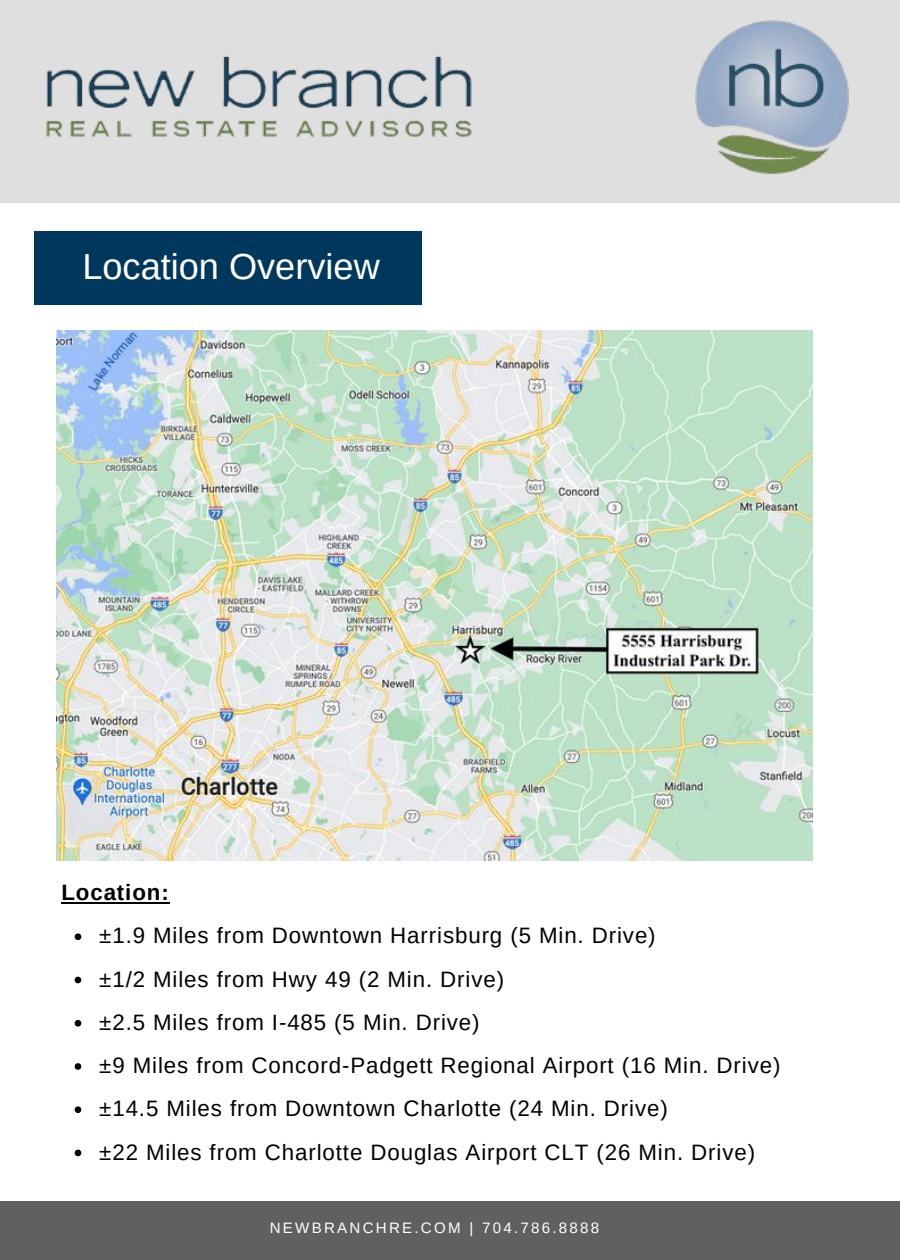
<style>
.page{position:relative;width:900px;height:1260px;background:#fff}
.page>*{position:absolute;margin:0;border:0;box-sizing:border-box;transform-origin:0 0}
.t1{font:36.25px "Arimo";color:#fff}
.t2{font:22.25px/43.2px "Arimo";letter-spacing:.04em;color:#000}
.t3{font:700 22.25px "Arimo";letter-spacing:.04em;color:#000}
.t4{font:15px "Arimo";letter-spacing:.15em;color:#fff}
</style>
<div class="page">
<div style="left:0;top:1201px;width:900px;height:59px;background:#606060"></div>
<svg style="left:0;top:0;width:900px;height:203px;background:#d1d4d5"></svg>
<div style="left:34px;top:231px;width:388px;height:73px;background:#00385d"></div>
<img style="left:57px;top:330px;width:755px;height:531px">
<svg style="left:75px;top:933px;width:6px;height:7px"></svg>
<svg style="left:75px;top:977px;width:6px;height:6px"></svg>
<svg style="left:75px;top:1020px;width:6px;height:7px"></svg>
<svg style="left:75px;top:1063px;width:6px;height:7px"></svg>
<svg style="left:75px;top:1106px;width:6px;height:7px"></svg>
<svg style="left:75px;top:1150px;width:6px;height:6px"></svg>
<hr style="left:61px;top:902px;width:109px;height:2px;background:#000">
<h1 class="t1" style="left:82px;top:246px;width:299px">Location Overview</h1>
<p class="t3" style="left:61px;top:880px;width:109px">Location:</p>
<p class="t2" style="left:99px;top:914px;width:683px">±1.9 Miles from Downtown Harrisburg (5 Min. Drive)<br>±1/2 Miles from Hwy 49 (2 Min. Drive)<br>±2.5 Miles from I-485 (5 Min. Drive)<br>±9 Miles from Concord-Padgett Regional Airport (16 Min. Drive) ±14.5 Miles from Downtown Charlotte (24 Min. Drive)<br>±22 Miles from Charlotte Douglas Airport CLT (26 Min. Drive)</p>
<p class="t4" style="left:270px;top:1220px;width:331px">NEWBRANCHRE.COM | 704.786.8888</p>
</div>
